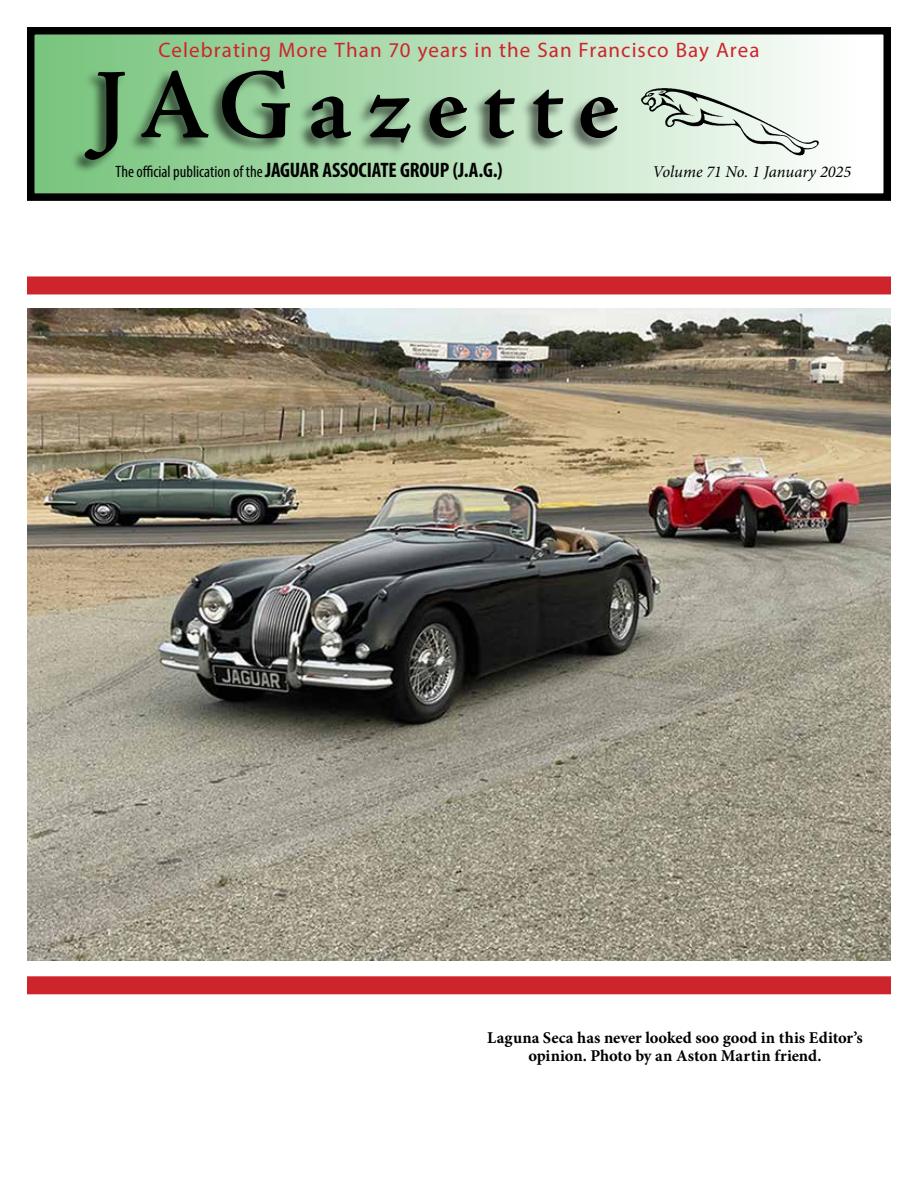
<style>
.page{position:relative;width:918px;height:1188px;background:#fff}
.page>*{position:absolute;margin:0;border:0;box-sizing:border-box;transform-origin:0 0}
.t1{font:600 100.5px "Adobe Jenson Pro";letter-spacing:.14em;color:#000}
.t2{font:700 condensed 21px "Myriad Pro";letter-spacing:-.01em;color:#000}
.t3{font:21px "Myriad Pro";letter-spacing:.05em;color:#ce242b}
.t4{font:700 16.5px/18px "Minion Pro";letter-spacing:.005em;color:#000;text-align:center}
.t5{font:italic 16.5px "Minion Pro";color:#000}
.s1{font-weight:400;font-size:16.5px}
</style>
<div class="page">
<div style="left:27px;top:27px;width:864px;height:170px;background:linear-gradient(to right,#72c278,#fff)"></div>
<div style="left:27px;top:27px;width:864px;height:174px;border:8px solid #000"></div>
<img style="left:634px;top:63px;width:190px;height:99px">
<div style="left:70px;top:69px;width:548px;height:105px;background:#000;opacity:.6"></div>
<div style="left:27px;top:276px;width:864px;height:18px;background:#ce242b"></div>
<div style="left:27px;top:976px;width:864px;height:18px;background:#ce242b"></div>
<img style="left:27px;top:309px;width:864px;height:651px">
<p class="t3" style="left:158px;top:37px;width:603px">Celebrating More Than 70 years in the San Francisco Bay Area</p>
<h1 class="t1" style="left:95px;top:49px;width:526px">JAGazette</h1>
<p class="t2" style="left:116px;top:157px;width:389px"><span class="s1">The official publication of the</span> JAGUAR ASSOCIATE GROUP (J.A.G.)</p>
<p class="t5" style="left:653px;top:161px;width:200px">Volume 71 No. 1 January 2025</p>
<p class="t4" style="left:487px;top:1028px;width:377px">Laguna Seca has never looked soo good in this Editor’s opinion. Photo by an Aston Martin friend.</p>
</div>
